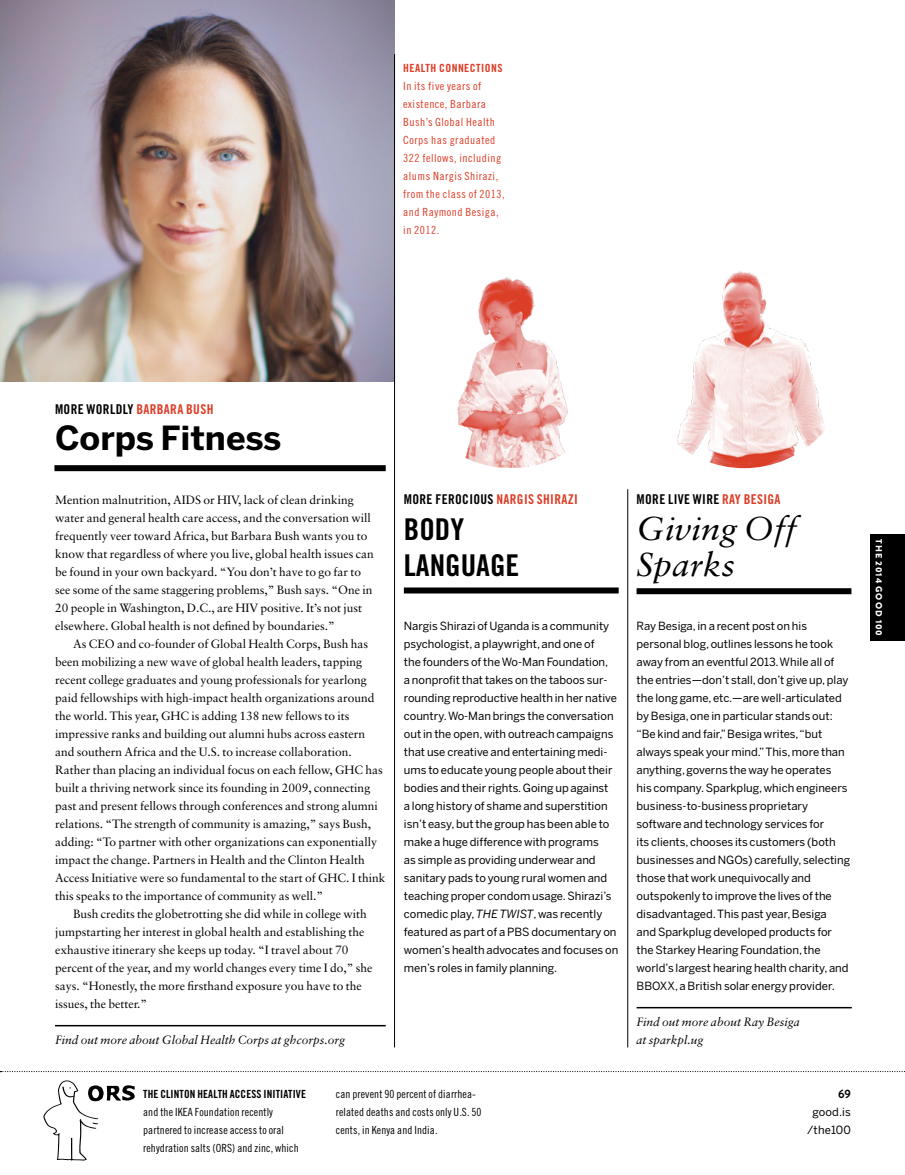
<style>
.page{position:relative;width:905px;height:1175px;background:#fff}
.page>*{position:absolute;margin:0;border:0;box-sizing:border-box;transform-origin:0 0}
.t1{font:italic 33px/36px "Sabon";color:#000}
.t2{font:700 33px "Benton Sans";color:#000}
.t3{font:30px/36px "Trade Gothic LT Std Bd Cn 20";color:#000}
.t4{font:13.5px "Trade Gothic LT Std Bd Cn 20";letter-spacing:.025em;color:#000}
.t5{font:12px/18px "Sabon";color:#000}
.t6{font:italic 12px/18px "Sabon";color:#000}
.t7{font:700 12px "Brandon Grotesque";color:#000}
.t8{font:11.25px/18px "Benton Sans";color:#000}
.t9{font:11.25px/18px "Trade Gothic LT Std Cn 18";letter-spacing:.01em;color:#000}
.t10{font:11.25px/18px "Trade Gothic LT Std Cn 18";letter-spacing:.04em;color:#dc3d27}
.t11{font:11.25px "Trade Gothic LT Std Bd Cn 20";letter-spacing:.01em;color:#000}
.t12{font:11.25px "Trade Gothic LT Std Bd Cn 20";letter-spacing:.04em;color:#dc3d27}
.t13{font:900 9px "Brandon Grotesque";letter-spacing:.105em;color:#fff}
.s1{color:#dc3d27}
.s2{font-style:italic}
</style>
<div class="page">
<div style="left:870px;top:534px;width:34px;height:107px;background:#000"></div>
<svg style="left:0;top:1071px;width:905px;height:1px"></svg>
<img style="left:1px;top:0;width:394px;height:381px">
<hr style="left:55px;top:1024px;width:331px;height:2px;background:#000">
<hr style="left:636px;top:1006px;width:215px;height:2px;background:#000">
<div style="left:54px;top:465px;width:332px;height:6px;background:#000"></div>
<div style="left:636px;top:588px;width:215px;height:6px;background:#000"></div>
<div style="left:404px;top:587px;width:214px;height:6px;background:#000"></div>
<hr style="left:394px;top:54px;width:1px;height:993px;background:#000">
<hr style="left:627px;top:489px;width:1px;height:558px;background:#000">
<img style="left:677px;top:271px;width:148px;height:197px">
<img style="left:457px;top:277px;width:111px;height:191px">
<svg style="left:43px;top:1080px;width:92px;height:80px"></svg>
<p class="t12" style="left:403px;top:61px;width:101px">HEALTH CONNECTIONS</p>
<p class="t10" style="left:403px;top:77px;width:103px">In its five years of existence, Barbara<br>Bush’s Global Health<br>Corps has graduated<br>322 fellows, including alums Nargis Shirazi, from the class of 2013, and Raymond Besiga, in 2012.</p>
<p class="t4" style="left:55px;top:401px;width:160px">MORE WORLDLY <span class="s1">BARBARA BUSH</span></p>
<h1 class="t2" style="left:55px;top:418px;width:228px">Corps Fitness</h1>
<p class="t5" style="left:55px;top:491px;width:320px">Mention malnutrition, AIDS or HIV, lack of clean drinking water and general health care access, and the conversation will frequently veer toward Africa, but Barbara Bush wants you to know that regardless of where you live, global health issues can be found in your own backyard. “You don’t have to go far to see some of the same staggering problems,” Bush says. “One in 20 people in Washington, D.C., are HIV positive. It’s not just elsewhere. Global health is not defined by boundaries.”</p>
<p class="t5" style="left:73px;top:635px;width:297px">As CEO and co-founder of Global Health Corps, Bush has</p>
<p class="t5" style="left:55px;top:653px;width:309px">been mobilizing a new wave of global health leaders, tapping</p>
<p class="t5" style="left:55px;top:671px;width:313px">recent college graduates and young professionals for yearlong</p>
<p class="t5" style="left:55px;top:689px;width:321px">paid fellowships with high-impact health organizations around</p>
<p class="t5" style="left:55px;top:707px;width:296px">the world. This year, GHC is adding 138 new fellows to its</p>
<p class="t5" style="left:55px;top:725px;width:312px">impressive ranks and building out alumni hubs across eastern</p>
<p class="t5" style="left:55px;top:743px;width:298px">and southern Africa and the U.S. to increase collaboration.</p>
<p class="t5" style="left:55px;top:761px;width:329px">Rather than placing an individual focus on each fellow, GHC has</p>
<p class="t5" style="left:55px;top:779px;width:317px">built a thriving network since its founding in 2009, connecting</p>
<p class="t5" style="left:55px;top:797px;width:324px">past and present fellows through conferences and strong alumni</p>
<p class="t5" style="left:55px;top:815px;width:318px">relations. “The strength of community is amazing,” says Bush,</p>
<p class="t5" style="left:55px;top:833px;width:323px">adding: “To partner with other organizations can exponentially</p>
<p class="t5" style="left:55px;top:851px;width:311px">impact the change. Partners in Health and the Clinton Health</p>
<p class="t5" style="left:55px;top:869px;width:332px">Access Initiative were so fundamental to the start of GHC. I think</p>
<p class="t5" style="left:55px;top:887px;width:270px">this speaks to the importance of community as well.”</p>
<p class="t5" style="left:73px;top:905px;width:295px">Bush credits the globetrotting she did while in college with</p>
<p class="t5" style="left:55px;top:923px;width:311px">jumpstarting her interest in global health and establishing the</p>
<p class="t5" style="left:55px;top:941px;width:295px">exhaustive itinerary she keeps up today. “I travel about 70</p>
<p class="t5" style="left:55px;top:959px;width:319px">percent of the year, and my world changes every time I do,” she</p>
<p class="t5" style="left:55px;top:977px;width:308px">says. “Honestly, the more firsthand exposure you have to the</p>
<p class="t5" style="left:55px;top:995px;width:94px">issues, the better.”</p>
<p class="t6" style="left:55px;top:1031px;width:292px">Find out more about Global Health Corps at ghcorps.org</p>
<p class="t4" style="left:404px;top:491px;width:175px">MORE FEROCIOUS <span class="s1">NARGIS SHIRAZI</span></p>
<p class="t4" style="left:636px;top:491px;width:145px">MORE LIVE WIRE <span class="s1">RAY BESIGA</span></p>
<h2 class="t3" style="left:404px;top:511px;width:117px">BODY<br>LANGUAGE</h2>
<h1 class="t1" style="left:636px;top:510px;width:162px">Giving Off<br>Sparks</h1>
<p class="t8" style="left:404px;top:617px;width:216px">Nargis Shirazi of Uganda is a community psychologist, a playwright, and one of<br>the founders of the Wo-Man Foundation,<br>a nonprofit that takes on the taboos sur&shy;rounding reproductive health in her native country. Wo-Man brings the conversation out in the open, with outreach campaigns that use creative and entertaining medi&shy;ums to educate young people about their bodies and their rights. Going up against<br>a long history of shame and superstition isn’t easy, but the group has been able to make a huge difference with programs<br>as simple as providing underwear and sanitary pads to young rural women and teaching proper condom usage. Shirazi’s comedic play, <span class="s2">THE TWIST</span>, was recently featured as part of a PBS documentary on women’s health advocates and focuses on men’s roles in family planning.</p>
<p class="t8" style="left:636px;top:617px;width:215px">Ray Besiga, in a recent post on his personal blog, outlines lessons he took away from an eventful 2013. While all of the entries—don’t stall, don’t give up, play the long game, etc.—are well-articulated by Besiga, one in particular stands out: “Be kind and fair,” Besiga writes, “but always speak your mind.” This, more than anything, governs the way he operates<br>his company. Sparkplug, which engineers business-to-business proprietary software and technology services for<br>its clients, chooses its customers (both businesses and NGOs) carefully, selecting those that work unequivocally and outspokenly to improve the lives of the disadvantaged. This past year, Besiga<br>and Sparkplug developed products for the Starkey Hearing Foundation, the world’s largest hearing health charity, and BBOXX, a British solar energy provider.</p>
<p class="t6" style="left:636px;top:1013px;width:165px">Find out more about Ray Besiga at sparkpl.ug</p>
<p class="t11" style="left:143px;top:1087px;width:164px">THE CLINTON HEALTH ACCESS INITIATIVE</p>
<p class="t9" style="left:143px;top:1103px;width:157px">and the IKEA Foundation recently partnered to increase access to oral rehydration salts (ORS) and zinc, which</p>
<p class="t9" style="left:336px;top:1085px;width:147px">can prevent 90 percent of diarrhea&shy;related deaths and costs only U.S. 50 cents, in Kenya and India.</p>
<p class="t7" style="left:838px;top:1085px;width:14px">69</p>
<p class="t8" style="left:807px;top:1103px;width:45px;text-align:center">good.is /the100</p>
<p class="t13" style="left:885px;top:539px;width:98px;rotate:90deg">THE 2014 GOOD 100</p>
</div>
